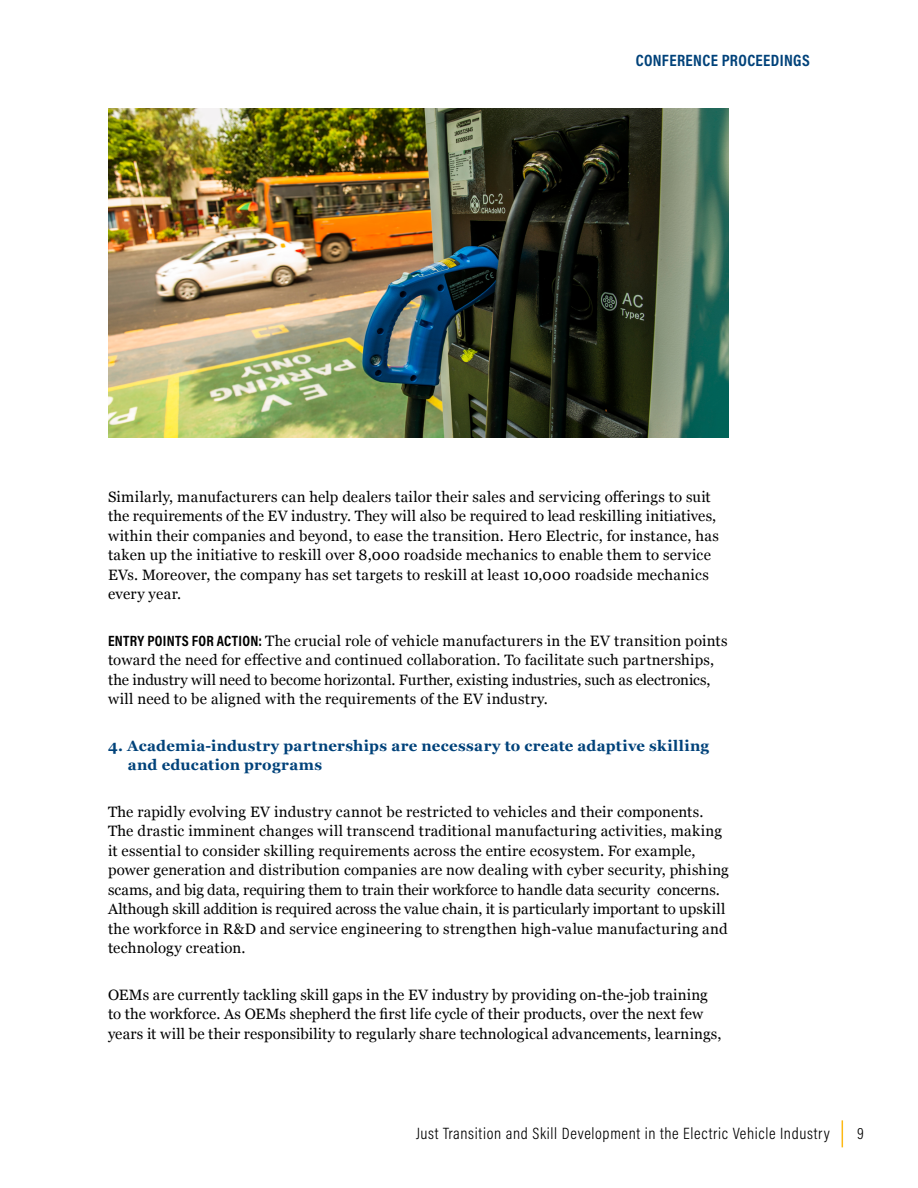
<style>
.page{position:relative;width:918px;height:1188px;background:#fff}
.page>*{position:absolute;margin:0;border:0;box-sizing:border-box;transform-origin:0 0}
.t1{font:300 16.5px "Acumin Pro Cond";letter-spacing:.04em;color:#000}
.t2{font:700 16.5px "Acumin Pro Cond";letter-spacing:.025em;color:#00427a}
.t3{font:15px/19.5px "Georgia";letter-spacing:.01em;color:#000}
.t4{font:700 15px/19.5px "Georgia";letter-spacing:.02em;color:#00427a}
.s1{font-family:"Acumin Pro Cond";font-weight:700}
</style>
<div class="page">
<svg style="left:842px;top:1120px;width:1px;height:27px"></svg>
<img style="left:108px;top:108px;width:621px;height:330px">
<p class="t2" style="left:636px;top:50px;width:176px">CONFERENCE PROCEEDINGS</p>
<p class="t3" style="left:108px;top:486px;width:612px">Similarly, manufacturers can help dealers tailor their sales and servicing offerings to suit the requirements of the EV industry. They will also be required to lead reskilling initiatives, within their companies and beyond, to ease the transition. Hero Electric, for instance, has taken up the initiative to reskill over 8,000 roadside mechanics to enable them to service EVs. Moreover, the company has set targets to reskill at least 10,000 roadside mechanics every year.</p>
<p class="t3" style="left:108px;top:630px;width:621px"><span class="s1">ENTRY POINTS FOR ACTION:</span> The crucial role of vehicle manufacturers in the EV transition points toward the need for effective and continued collaboration. To facilitate such partnerships, the industry will need to become horizontal. Further, existing industries, such as electronics, will need to be aligned with the requirements of the EV industry.</p>
<p class="t4" style="left:128px;top:735px;width:583px;text-indent:-20px">4. Academia-industry partnerships are necessary to create adaptive skilling and education programs</p>
<p class="t3" style="left:108px;top:801px;width:622px">The rapidly evolving EV industry cannot be restricted to vehicles and their components.<br>The drastic imminent changes will transcend traditional manufacturing activities, making it essential to consider skilling requirements across the entire ecosystem. For example, power generation and distribution companies are now dealing with cyber security, phishing scams, and big data, requiring them to train their workforce to handle data security concerns.<br>Although skill addition is required across the value chain, it is particularly important to upskill the workforce in R&amp;D and service engineering to strengthen high-value manufacturing and technology creation.</p>
<p class="t3" style="left:108px;top:984px;width:615px">OEMs are currently tackling skill gaps in the EV industry by providing on-the-job training to the workforce. As OEMs shepherd the first life cycle of their products, over the next few years it will be their responsibility to regularly share technological advancements, learnings,</p>
<p class="t1" style="left:416px;top:1122px;width:415px">Just Transition and Skill Development in the Electric Vehicle Industry</p>
<p class="t1" style="left:857px;top:1122px;width:8px">9</p>
</div>
